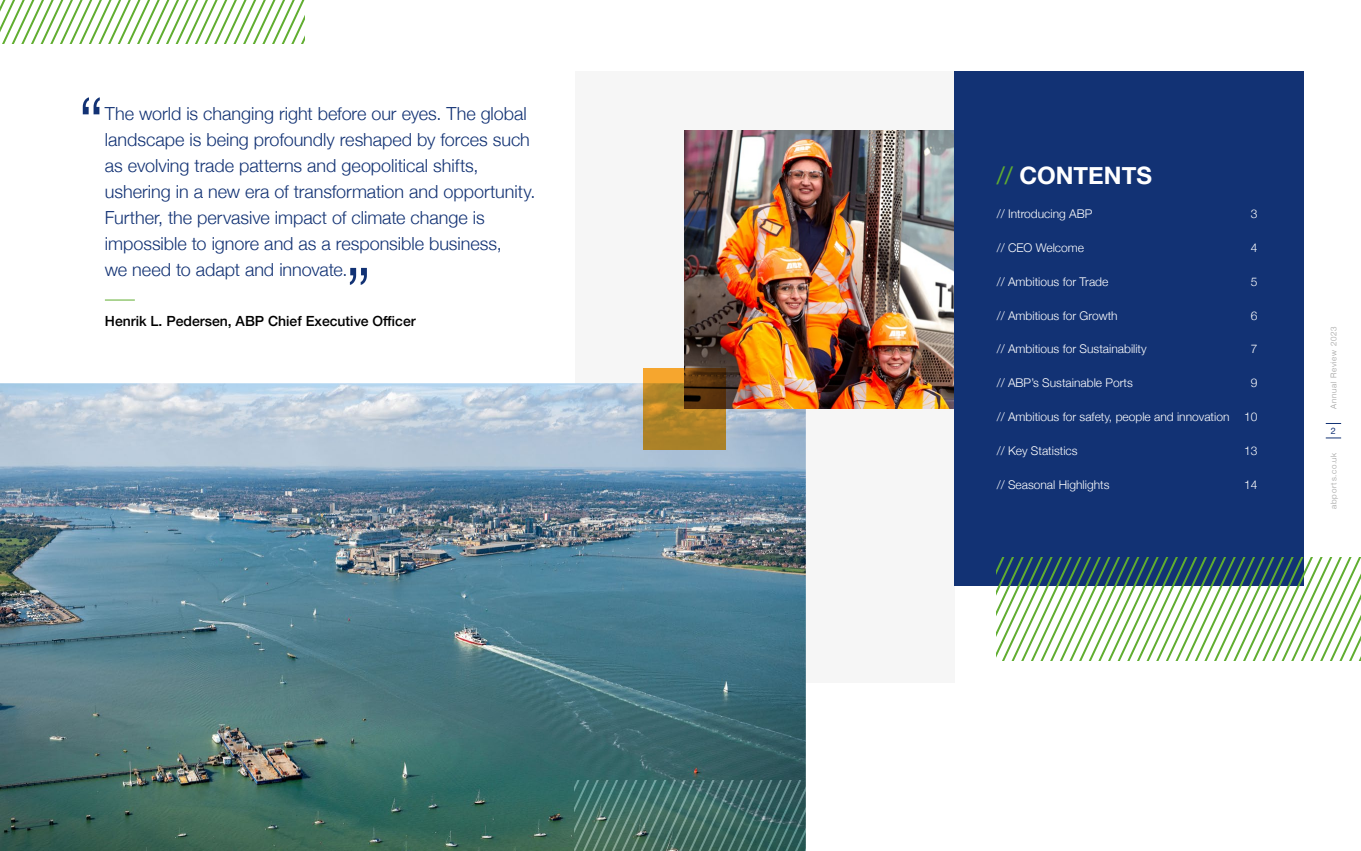
<style>
.page{position:relative;width:1361px;height:851px;background:#fff}
.page>*{position:absolute;margin:0;border:0;box-sizing:border-box;transform-origin:0 0}
.t1{font:300 70px "Helvetica Neue";color:#123274}
.t2{font:700 24px "Helvetica Neue";color:#fff}
.t3{font:300 18px/26px "Helvetica Neue";letter-spacing:-.005em;color:#123274}
.t4{font:500 14px "Helvetica Neue";color:#000}
.t5{font:300 12px "Helvetica Neue";color:#fff}
.t6{font:9px "Helvetica Neue";color:#123274}
.t7{font:300 8px "Helvetica Neue";letter-spacing:.09em;color:#9d9d9c}
.s1{font-weight:400;color:#60ad30}
</style>
<div class="page">
<svg style="left:1325px;top:423px;width:16px;height:1px"></svg>
<svg style="left:1325px;top:437px;width:16px;height:1px"></svg>
<div style="left:574px;top:71px;width:380px;height:611px;background:#f6f6f6"></div>
<img style="left:0;top:383px;width:806px;height:467px">
<img style="left:684px;top:130px;width:270px;height:278px">
<svg style="left:643px;top:368px;width:83px;height:81px;background:#9e7121"></svg>
<div style="left:954px;top:71px;width:350px;height:514px;background:#123274"></div>
<svg style="left:574px;top:780px;width:232px;height:70px;background:#436f68"></svg>
<hr style="left:105px;top:299px;width:30px;height:1px;background:#60ad30">
<svg style="left:0;top:0;width:304px;height:44px"></svg>
<svg style="left:996px;top:557px;width:365px;height:103px"></svg>
<h1 class="t1" style="left:104px;top:146px;width:27px;rotate:-180deg">”</h1>
<p class="t3" style="left:105px;top:99px;width:432px">The world is changing right before our eyes. The global landscape is being profoundly reshaped by forces such as evolving trade patterns and geopolitical shifts, ushering in a new era of transformation and opportunity.<br>Further, the pervasive impact of climate change is impossible to ignore and as a responsible business,<br>we need to adapt and innovate.</p>
<p class="t4" style="left:105px;top:310px;width:312px">Henrik L. Pedersen, ABP Chief Executive Officer</p>
<h1 class="t1" style="left:345px;top:236px;width:27px">”</h1>
<h2 class="t2" style="left:996px;top:157px;width:157px"><span class="s1">//</span> CONTENTS</h2>
<p class="t5" style="left:996px;top:204px;width:97px">// Introducing ABP</p>
<p class="t5" style="left:1251px;top:204px;width:8px">3</p>
<p class="t5" style="left:996px;top:238px;width:89px">// CEO Welcome</p>
<p class="t5" style="left:1251px;top:238px;width:8px">4</p>
<p class="t5" style="left:996px;top:272px;width:113px">// Ambitious for Trade</p>
<p class="t5" style="left:1251px;top:272px;width:8px">5</p>
<p class="t5" style="left:996px;top:305px;width:122px">// Ambitious for Growth</p>
<p class="t5" style="left:1251px;top:305px;width:8px">6</p>
<p class="t5" style="left:996px;top:339px;width:151px">// Ambitious for Sustainability</p>
<p class="t5" style="left:1251px;top:339px;width:8px">7</p>
<p class="t5" style="left:996px;top:373px;width:138px">// ABP’s Sustainable Ports</p>
<p class="t5" style="left:1251px;top:373px;width:8px">9</p>
<p class="t5" style="left:996px;top:407px;width:262px">// Ambitious for safety, people and innovation 10</p>
<p class="t5" style="left:996px;top:441px;width:82px">// Key Statistics</p>
<p class="t5" style="left:1244px;top:441px;width:15px">13</p>
<p class="t5" style="left:996px;top:475px;width:114px">// Seasonal Highlights</p>
<p class="t5" style="left:1244px;top:475px;width:15px">14</p>
<p class="t7" style="left:1327px;top:408px;width:83px;rotate:-90deg">Annual Review 2023</p>
<p class="t6" style="left:1331px;top:424px;width:7px">2</p>
<p class="t7" style="left:1327px;top:508px;width:58px;rotate:-90deg">abports.co.uk</p>
</div>
